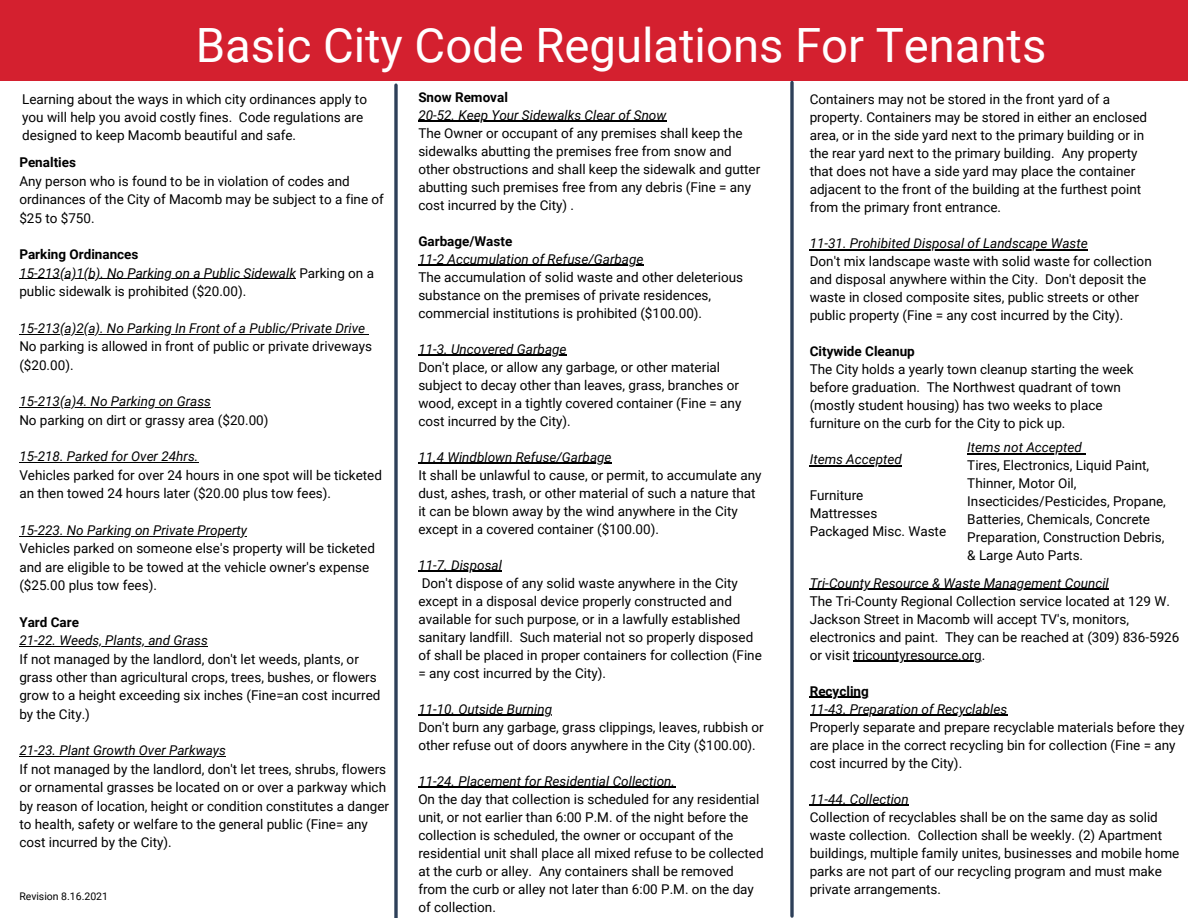
<style>
.page{position:relative;width:1188px;height:918px;background:#fff}
.page>*{position:absolute;margin:0;border:0;box-sizing:border-box;transform-origin:0 0}
.t1{font:47.25px "Roboto";color:#fff}
.t2{font:13.5px/18px "Roboto";color:#000}
.t3{font:italic 13.5px "Roboto";color:#000}
.t4{font:700 13.5px "Roboto";color:#000}
.t5{font:10.5px "Roboto";color:#000}
.s1{font-style:italic}
</style>
<div class="page">
<div style="left:0;top:0;width:1188px;height:81px;background:#d4202f"></div>
<hr style="left:19px;top:279px;width:277px;height:1px;background:#000">
<hr style="left:19px;top:334px;width:346px;height:1px;background:#000">
<hr style="left:19px;top:407px;width:192px;height:1px;background:#000">
<hr style="left:19px;top:462px;width:179px;height:1px;background:#000">
<hr style="left:19px;top:536px;width:228px;height:1px;background:#000">
<hr style="left:19px;top:646px;width:189px;height:1px;background:#000">
<hr style="left:19px;top:756px;width:207px;height:1px;background:#000">
<hr style="left:418px;top:121px;width:249px;height:1px;background:#000">
<hr style="left:418px;top:265px;width:226px;height:1px;background:#000">
<hr style="left:418px;top:355px;width:149px;height:1px;background:#000">
<hr style="left:418px;top:463px;width:194px;height:1px;background:#000">
<hr style="left:418px;top:571px;width:84px;height:1px;background:#000">
<hr style="left:418px;top:715px;width:134px;height:1px;background:#000">
<hr style="left:418px;top:787px;width:257px;height:1px;background:#000">
<hr style="left:810px;top:249px;width:278px;height:1px;background:#000">
<hr style="left:810px;top:465px;width:92px;height:1px;background:#000">
<hr style="left:967px;top:453px;width:115px;height:1px;background:#000">
<hr style="left:810px;top:589px;width:299px;height:1px;background:#000">
<hr style="left:853px;top:661px;width:129px;height:1px;background:#000">
<hr style="left:810px;top:697px;width:59px;height:1px;background:#000">
<hr style="left:810px;top:715px;width:197px;height:1px;background:#000">
<hr style="left:810px;top:805px;width:99px;height:1px;background:#000">
<svg style="left:790px;top:82px;width:4px;height:834px;background:#4e5d72"></svg>
<svg style="left:394px;top:85px;width:4px;height:833px;background:#4e5d72"></svg>
<p class="t1" style="left:196px;top:19px;width:852px">Basic City Code Regulations For Tenants</p>
<p class="t2" style="left:22px;top:90px;width:346px">Learning about the ways in which city ordinances apply to you will help you avoid costly fines. Code regulations are designed to keep Macomb beautiful and safe.</p>
<p class="t4" style="left:19px;top:155px;width:58px">Penalties</p>
<p class="t2" style="left:19px;top:172px;width:366px;line-height:18.5px">Any person who is found to be in violation of codes and ordinances of the City of Macomb may be subject to a fine of $25 to $750.</p>
<p class="t4" style="left:19px;top:247px;width:121px">Parking Ordinances</p>
<p class="t2" style="left:19px;top:264px;width:356px;line-height:18.5px"><span class="s1">15-213(a)1(b). No Parking on a Public Sidewalk</span> Parking on a public sidewalk is prohibited ($20.00).</p>
<p class="t3" style="left:19px;top:320px;width:347px">15-213(a)2(a). No Parking In Front of a Public/Private Drive</p>
<p class="t2" style="left:19px;top:337px;width:354px">No parking is allowed in front of public or private driveways ($20.00).</p>
<p class="t3" style="left:19px;top:394px;width:193px">15-213(a)4. No Parking on Grass</p>
<p class="t2" style="left:19px;top:411px;width:251px">No parking on dirt or grassy area ($20.00)</p>
<p class="t3" style="left:19px;top:449px;width:181px">15-218. Parked for Over 24hrs.</p>
<p class="t2" style="left:19px;top:466px;width:364px;line-height:18.5px">Vehicles parked for over 24 hours in one spot will be ticketed an then towed 24 hours later ($20.00 plus tow fees).</p>
<p class="t3" style="left:19px;top:522px;width:229px">15-223. No Parking on Private Property</p>
<p class="t2" style="left:19px;top:539px;width:357px;line-height:18.5px">Vehicles parked on someone else's property will be ticketed and are eligible to be towed at the vehicle owner's expense ($25.00 plus tow fees).</p>
<p class="t4" style="left:19px;top:614px;width:61px">Yard Care</p>
<p class="t3" style="left:19px;top:633px;width:190px">21-22. Weeds, Plants, and Grass</p>
<p class="t2" style="left:19px;top:650px;width:363px;line-height:18.5px">If not managed by the landlord, don't let weeds, plants, or grass other than agricultural crops, trees, bushes, or flowers grow to a height exceeding six inches (Fine=an cost incurred by the City.)</p>
<p class="t3" style="left:19px;top:743px;width:208px">21-23. Plant Growth Over Parkways</p>
<p class="t2" style="left:19px;top:760px;width:371px;line-height:18.5px">If not managed by the landlord, don't let trees, shrubs, flowers or ornamental grasses be located on or over a parkway which by reason of location, height or condition constitutes a danger to health, safety or welfare to the general public (Fine= any cost incurred by the City).</p>
<p class="t5" style="left:19px;top:890px;width:90px">Revision 8.16.2021</p>
<p class="t4" style="left:418px;top:89px;width:91px">Snow Removal</p>
<p class="t3" style="left:418px;top:107px;width:250px">20-52. Keep Your Sidewalks Clear of Snow</p>
<p class="t2" style="left:418px;top:124px;width:344px">The Owner or occupant of any premises shall keep the sidewalks abutting the premises free from snow and other obstructions and shall keep the sidewalk and gutter abutting such premises free from any debris (Fine = any cost incurred by the City) .</p>
<p class="t4" style="left:418px;top:233px;width:96px">Garbage/Waste</p>
<p class="t3" style="left:418px;top:251px;width:227px">11-2 Accumulation of Refuse/Garbage</p>
<p class="t2" style="left:418px;top:268px;width:326px">The accumulation of solid waste and other deleterious substance on the premises of private residences, commercial institutions is prohibited ($100.00).</p>
<p class="t3" style="left:418px;top:341px;width:150px">11-3. Uncovered Garbage</p>
<p class="t2" style="left:418px;top:358px;width:325px">Don't place, or allow any garbage, or other material subject to decay other than leaves, grass, branches or wood, except in a tightly covered container (Fine = any cost incurred by the City).</p>
<p class="t3" style="left:418px;top:449px;width:195px">11.4 Windblown Refuse/Garbage</p>
<p class="t2" style="left:418px;top:466px;width:345px">It shall be unlawful to cause, or permit, to accumulate any dust, ashes, trash, or other material of such a nature that it can be blown away by the wind anywhere in the City except in a covered container ($100.00).</p>
<p class="t3" style="left:418px;top:557px;width:85px">11-7. Disposal</p>
<p class="t2" style="left:418px;top:574px;width:345px">Don't dispose of any solid waste anywhere in the City except in a disposal device properly constructed and available for such purpose, or in a lawfully established sanitary landfill. Such material not so properly disposed of shall be placed in proper containers for collection (Fine = any cost incurred by the City).</p>
<p class="t3" style="left:418px;top:701px;width:135px">11-10. Outside Burning</p>
<p class="t2" style="left:418px;top:718px;width:347px">Don't burn any garbage, grass clippings, leaves, rubbish or other refuse out of doors anywhere in the City ($100.00).</p>
<p class="t3" style="left:418px;top:773px;width:258px">11-24. Placement for Residential Collection.</p>
<p class="t2" style="left:418px;top:790px;width:347px">On the day that collection is scheduled for any residential unit, or not earlier than 6:00 P.M. of the night before the collection is scheduled, the owner or occupant of the residential unit shall place all mixed refuse to be collected at the curb or alley. Any containers shall be removed from the curb or alley not later than 6:00 P.M. on the day of collection.</p>
<p class="t2" style="left:810px;top:90px;width:339px">Containers may not be stored in the front yard of a property. Containers may be stored in either an enclosed area, or in the side yard next to the primary building or in the rear yard next to the primary building. Any property that does not have a side yard may place the container adjacent to the front of the building at the furthest point from the primary front entrance.</p>
<p class="t3" style="left:810px;top:235px;width:279px">11-31. Prohibited Disposal of Landscape Waste</p>
<p class="t2" style="left:810px;top:252px;width:344px">Don't mix landscape waste with solid waste for collection and disposal anywhere within the City. Don't deposit the waste in closed composite sites, public streets or other public property (Fine = any cost incurred by the City).</p>
<p class="t4" style="left:810px;top:343px;width:107px">Citywide Cleanup</p>
<p class="t2" style="left:810px;top:360px;width:325px">The City holds a yearly town cleanup starting the week before graduation. The Northwest quadrant of town (mostly student housing) has two weeks to place furniture on the curb for the City to pick up.</p>
<p class="t3" style="left:810px;top:451px;width:94px">Items Accepted</p>
<p class="t2" style="left:810px;top:486px;width:55px">Furniture</p>
<p class="t2" style="left:810px;top:504px;width:69px">Mattresses</p>
<p class="t2" style="left:810px;top:522px;width:138px">Packaged Misc. Waste</p>
<p class="t3" style="left:967px;top:440px;width:116px">Items not Accepted</p>
<p class="t2" style="left:967px;top:457px;width:200px">Tires, Electronics, Liquid Paint,<br>Thinner, Motor Oil,<br>Insecticides/Pesticides, Propane,<br>Batteries, Chemicals, Concrete<br>Preparation, Construction Debris, &amp; Large Auto Parts.</p>
<p class="t3" style="left:810px;top:575px;width:301px">Tri-County Resource &amp; Waste Management Council</p>
<p class="t2" style="left:810px;top:592px;width:371px">The Tri-County Regional Collection service located at 129 W.<br>Jackson Street in Macomb will accept TV's, monitors, electronics and paint. They can be reached at (309) 836-5926 or visit tricountyresource.org.</p>
<p class="t4" style="left:810px;top:683px;width:61px">Recycling</p>
<p class="t3" style="left:810px;top:701px;width:199px">11-43. Preparation of Recyclables</p>
<p class="t2" style="left:810px;top:718px;width:376px">Properly separate and prepare recyclable materials before they are place in the correct recycling bin for collection (Fine = any cost incurred by the City).</p>
<p class="t3" style="left:810px;top:791px;width:101px">11-44. Collection</p>
<p class="t2" style="left:810px;top:808px;width:371px">Collection of recyclables shall be on the same day as solid waste collection. Collection shall be weekly. (2) Apartment buildings, multiple family unites, businesses and mobile home parks are not part of our recycling program and must make private arrangements.</p>
</div>
